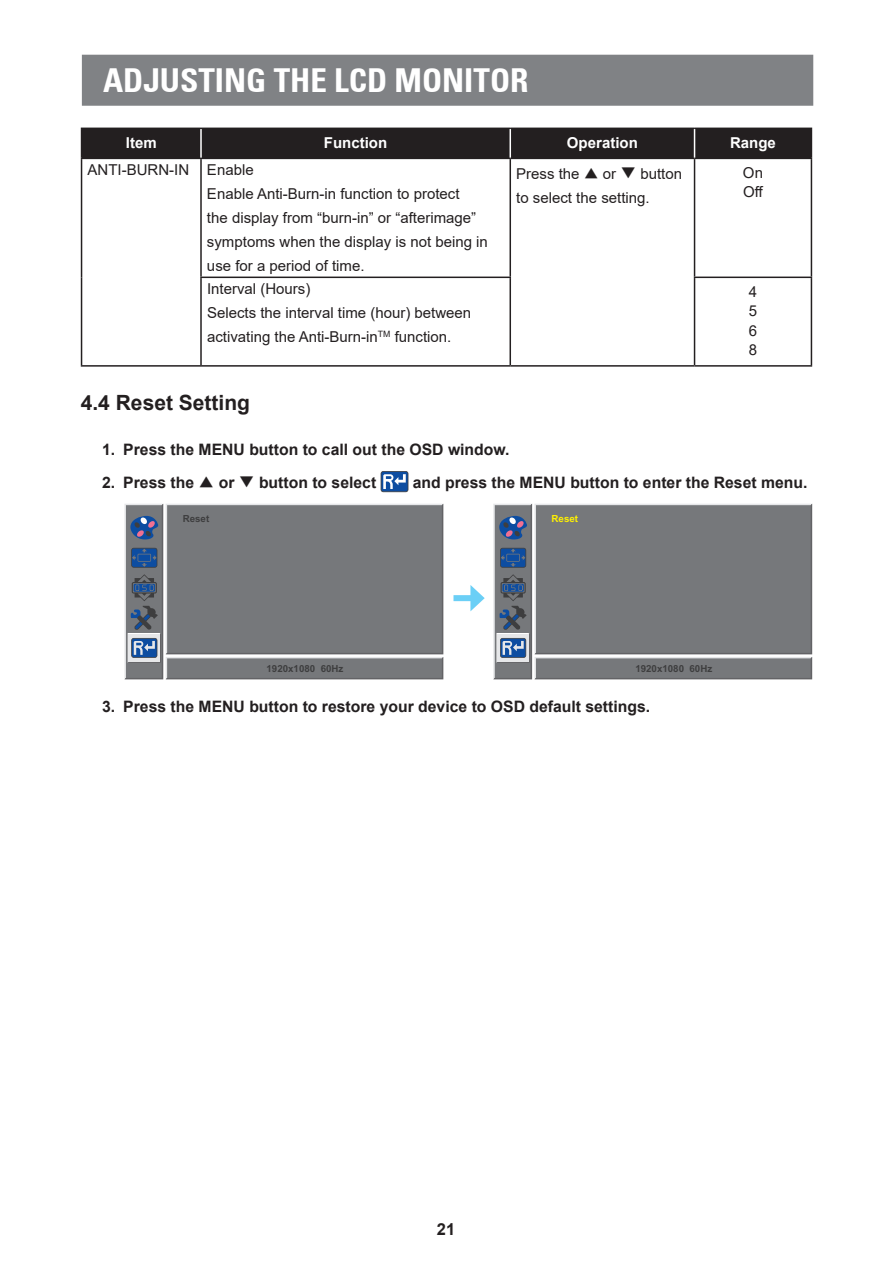
<style>
.page{position:relative;width:893px;height:1263px;background:#fff}
.page>*{position:absolute;margin:0;border:0;box-sizing:border-box;transform-origin:0 0}
.t1{font:700 condensed 33px "Univers 67";color:#fff}
.t2{font:700 21px "Arial";color:#231f20}
.t3{font:700 16.5px "Arial";color:#231f20}
.t4{font:700 15.75px "Arial";color:#231f20}
.t5{font:15px/24px "Arial";color:#231f20}
.t6{font:700 15px "Arial";color:#fff}
.t7{font:700 9.75px "Arial";color:#3e3e3f}
.t8{font:700 9.75px "Arial";color:#fff101}
.s1{font-family:"Adobe Ming Std";font-weight:300}
.s2{font-family:"Adobe Ming Std";font-weight:300;font-size:15.75px}
</style>
<div class="page">
<div style="left:82px;top:55px;width:731px;height:51px;background:#808285;border:2px solid #808285"></div>
<hr style="left:81px;top:158px;width:120px;height:1px;background:#231f20">
<hr style="left:81px;top:159px;width:1px;height:118px;background:#231f20">
<hr style="left:201px;top:158px;width:309px;height:1px;background:#231f20">
<hr style="left:200px;top:159px;width:2px;height:118px;background:#231f20">
<hr style="left:510px;top:158px;width:184px;height:1px;background:#231f20">
<hr style="left:509px;top:159px;width:2px;height:118px;background:#231f20">
<hr style="left:694px;top:158px;width:118px;height:1px;background:#231f20">
<hr style="left:694px;top:159px;width:1px;height:118px;background:#231f20">
<hr style="left:811px;top:159px;width:1px;height:118px;background:#231f20">
<hr style="left:81px;top:277px;width:1px;height:88px;background:#231f20">
<hr style="left:200px;top:277px;width:311px;height:1px;background:#231f20">
<hr style="left:200px;top:278px;width:2px;height:87px;background:#231f20">
<hr style="left:509px;top:278px;width:2px;height:87px;background:#231f20">
<hr style="left:694px;top:277px;width:118px;height:1px;background:#231f20">
<hr style="left:694px;top:278px;width:1px;height:87px;background:#231f20">
<hr style="left:811px;top:278px;width:1px;height:87px;background:#231f20">
<hr style="left:81px;top:365px;width:120px;height:2px;background:#231f20">
<hr style="left:201px;top:365px;width:309px;height:2px;background:#231f20">
<hr style="left:510px;top:365px;width:184px;height:2px;background:#231f20">
<hr style="left:694px;top:365px;width:118px;height:2px;background:#231f20">
<div style="left:81px;top:128px;width:731px;height:30px;background:#231f20"></div>
<svg style="left:381px;top:471px;width:27px;height:21px"></svg>
<div style="left:453px;top:595px;width:23px;height:6px;background:#6bcff6"></div>
<svg style="left:470px;top:585px;width:15px;height:26px"></svg>
<svg style="left:124px;top:504px;width:319px;height:175px;background:#797c81"></svg>
<svg style="left:493px;top:504px;width:319px;height:175px;background:#797c81"></svg>
<h1 class="t1" style="left:103px;top:60px;width:427px">ADJUSTING THE LCD MONITOR</h1>
<p class="t6" style="left:126px;top:132px;width:32px">Item</p>
<p class="t6" style="left:324px;top:132px;width:65px">Function</p>
<p class="t6" style="left:567px;top:132px;width:72px">Operation</p>
<p class="t6" style="left:730px;top:132px;width:47px">Range</p>
<p class="t5" style="left:207px;top:158px;width:282px;text-indent:-119px">ANTI-BURN-IN Enable<br>Enable Anti-Burn-in function to protect<br>the display from “burn-in” or “afterimage” symptoms when the display is not being in use for a period of time.</p>
<p class="t5" style="left:516px;top:161px;width:167px">Press the <span class="s1">▲</span> or <span class="s2">▼</span> button to select the setting.</p>
<p class="t5" style="left:743px;top:163px;width:22px;line-height:19.5px">On<br>Off</p>
<p class="t5" style="left:207px;top:277px;width:266px">Interval (Hours)<br>Selects the interval time (hour) between activating the Anti-Burn-in<sup>TM</sup> function.</p>
<p class="t5" style="left:749px;top:282px;width:10px;line-height:19.5px;text-align:justify">4<br>5<br>6<br>8</p>
<h2 class="t2" style="left:81px;top:388px;width:171px">4.4 Reset Setting</h2>
<p class="t4" style="left:102px;top:439px;width:409px">1. Press the MENU button to call out the OSD window.</p>
<p class="t4" style="left:102px;top:471px;width:276px">2. Press the <span class="s1">▲</span> or <span class="s1">▼</span> button to select</p>
<p class="t4" style="left:413px;top:471px;width:396px">and press the MENU button to enter the Reset menu.</p>
<p class="t7" style="left:183px;top:512px;width:28px">Reset</p>
<p class="t7" style="left:266px;top:662px;width:78px">1920x1080 60Hz</p>
<p class="t8" style="left:552px;top:512px;width:28px">Reset</p>
<p class="t7" style="left:635px;top:662px;width:78px">1920x1080 60Hz</p>
<p class="t4" style="left:102px;top:695px;width:550px">3. Press the MENU button to restore your device to OSD default settings.</p>
<p class="t3" style="left:437px;top:1217px;width:20px">21</p>
</div>
